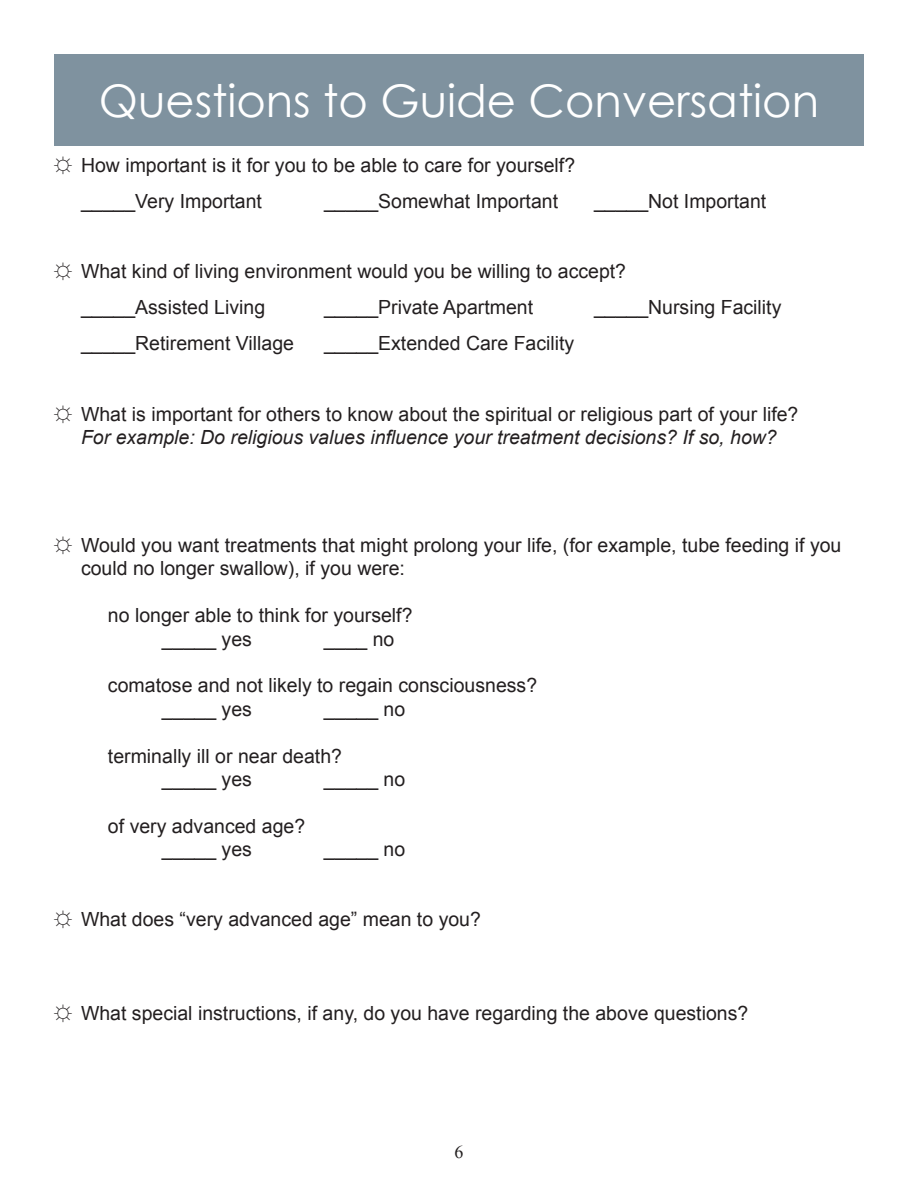
<style>
.page{position:relative;width:918px;height:1188px;background:#fff}
.page>*{position:absolute;margin:0;border:0;box-sizing:border-box;transform-origin:0 0}
.t1{font:45px "Century Gothic";color:#fff}
.t2{font:19.5px/23.4px "Arial";color:#231f20}
.t3{font:italic 19.5px "Arial";color:#231f20}
.t4{font:18px "Times New Roman";color:#231f20}
</style>
<div class="page">
<div style="left:54px;top:54px;width:810px;height:92px;background:#7f929f"></div>
<p class="t1" style="left:99px;top:69px;width:722px">Questions to Guide Conversation</p>
<p class="t2" style="left:54px;top:154px;width:523px">☼ How important is it for you to be able to care for yourself?</p>
<p class="t2" style="left:81px;top:190px;width:183px">_____Very Important</p>
<p class="t2" style="left:324px;top:190px;width:236px">_____Somewhat Important</p>
<p class="t2" style="left:594px;top:190px;width:174px">_____Not Important</p>
<p class="t2" style="left:54px;top:260px;width:574px">☼ What kind of living environment would you be willing to accept?</p>
<p class="t2" style="left:81px;top:296px;width:186px">_____Assisted Living</p>
<p class="t2" style="left:324px;top:296px;width:211px">_____Private Apartment</p>
<p class="t2" style="left:594px;top:296px;width:189px">_____Nursing Facility</p>
<p class="t2" style="left:81px;top:332px;width:215px">_____Retirement Village</p>
<p class="t2" style="left:324px;top:332px;width:252px">_____Extended Care Facility</p>
<p class="t2" style="left:54px;top:402px;width:746px">☼ What is important for others to know about the spiritual or religious part of your life?</p>
<p class="t3" style="left:81px;top:425px;width:697px">For example: Do religious values influence your treatment decisions? If so, how?</p>
<p class="t2" style="left:81px;top:534px;width:762px;text-indent:-27px">☼ Would you want treatments that might prolong your life, (for example, tube feeding if you could no longer swallow), if you were:</p>
<p class="t2" style="left:108px;top:604px;width:306px">no longer able to think for yourself?</p>
<p class="t2" style="left:162px;top:627px;width:91px">_____ yes</p>
<p class="t2" style="left:324px;top:627px;width:72px">____ no</p>
<p class="t2" style="left:108px;top:674px;width:431px">comatose and not likely to regain consciousness?</p>
<p class="t2" style="left:162px;top:697px;width:91px">_____ yes</p>
<p class="t2" style="left:324px;top:697px;width:83px">_____ no</p>
<p class="t2" style="left:108px;top:744px;width:236px">terminally ill or near death?</p>
<p class="t2" style="left:162px;top:768px;width:91px">_____ yes</p>
<p class="t2" style="left:324px;top:768px;width:83px">_____ no</p>
<p class="t2" style="left:108px;top:814px;width:199px">of very advanced age?</p>
<p class="t2" style="left:162px;top:838px;width:91px">_____ yes</p>
<p class="t2" style="left:324px;top:838px;width:83px">_____ no</p>
<p class="t2" style="left:54px;top:908px;width:428px">☼ What does “very advanced age” mean to you?</p>
<p class="t2" style="left:54px;top:1002px;width:696px">☼ What special instructions, if any, do you have regarding the above questions?</p>
<p class="t4" style="left:454px;top:1140px;width:10px">6</p>
</div>
